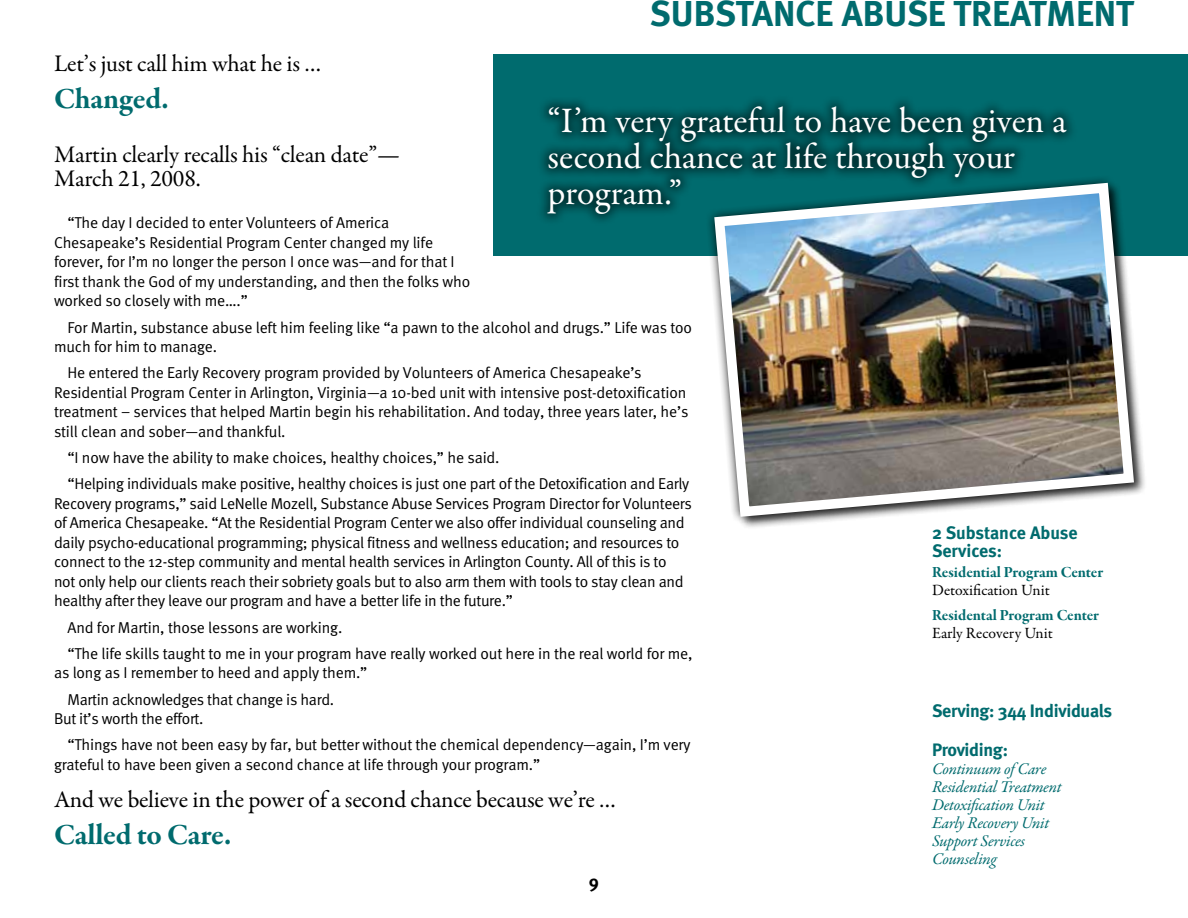
<style>
.page{position:relative;width:1188px;height:918px;background:#fff}
.page>*{position:absolute;margin:0;border:0;box-sizing:border-box;transform-origin:0 0}
.t1{font:36px/36px "Garamond Premr Pro";color:#fff}
.t2{font:700 36px "Meta";color:#006b6e}
.t3{font:700 30px "Garamond Premr Pro";letter-spacing:-.01em;color:#006b6e}
.t4{font:24px/24px "Garamond Premr Pro";letter-spacing:-.01em;color:#000}
.t5{font:700 18px/18px "Meta";letter-spacing:-.015em;color:#006b6e}
.t6{font:700 18px "Meta";color:#000}
.t7{font:italic 16.5px/18px "Garamond Premr Pro";letter-spacing:-.02em;color:#006b6e}
.t8{font:15.75px/19.5px "Meta Normal";letter-spacing:-.01em;color:#000}
.t9{font:15.75px "Garamond Premr Pro Bd Subh";letter-spacing:-.005em;color:#006b6e}
.t10{font:15.75px "Garamond Premr Pro";color:#000}
</style>
<div class="page">
<div style="left:494px;top:54px;width:694px;height:202px;background:#006b6e"></div>
<div style="left:536px;top:94px;width:542px;height:133px;background:#000;opacity:.5"></div>
<svg style="left:704px;top:172px;width:441px;height:355px"></svg>
<img style="left:709px;top:178px;width:430px;height:344px">
<h3 class="t4" style="left:54px;top:52px;width:269px">Let’s just call him what he is …</h3>
<h2 class="t3" style="left:54px;top:80px;width:116px">Changed.</h2>
<h3 class="t4" style="left:54px;top:143px;width:347px">Martin clearly recalls his “clean date”—<br>March 21, 2008.</h3>
<h1 class="t2" style="left:650px;top:-9px;width:486px">SUBSTANCE ABUSE TREATMENT</h1>
<h1 class="t1" style="left:548px;top:104px;width:520px">“I’m very grateful to have been given a second chance at life through your program.”</h1>
<p class="t8" style="left:54px;top:213px;width:418px;text-indent:13px">“The day I decided to enter Volunteers of America Chesapeake’s Residential Program Center changed my life forever, for I’m no longer the person I once was—and for that I first thank the God of my understanding, and then the folks who worked so closely with me….”</p>
<p class="t8" style="left:54px;top:317px;width:640px;text-indent:13px">For Martin, substance abuse left him feeling like “a pawn to the alcohol and drugs.” Life was too much for him to manage.</p>
<p class="t8" style="left:54px;top:363px;width:636px;text-indent:13px">He entered the Early Recovery program provided by Volunteers of America Chesapeake’s Residential Program Center in Arlington, Virginia—a 10-bed unit with intensive post-detoxification treatment – services that helped Martin begin his rehabilitation. And today, three years later, he’s still clean and sober—and thankful.</p>
<p class="t8" style="left:68px;top:444px;width:623px;line-height:26.2px">“I now have the ability to make choices, healthy choices,” he said.<br>“Helping individuals make positive, healthy choices is just one part of the Detoxification and Early</p>
<p class="t8" style="left:54px;top:494px;width:639px">Recovery programs,” said LeNelle Mozell, Substance Abuse Services Program Director for Volunteers of America Chesapeake. “At the Residential Program Center we also offer individual counseling and daily psycho-educational programming; physical fitness and wellness education; and resources to connect to the 12-step community and mental health services in Arlington County. All of this is to<br>not only help our clients reach their sobriety goals but to also arm them with tools to stay clean and healthy after they leave our program and have a better life in the future.”</p>
<p class="t8" style="left:68px;top:614px;width:627px;line-height:26.2px">And for Martin, those lessons are working.<br>“The life skills taught to me in your program have really worked out here in the real world for me,</p>
<p class="t8" style="left:68px;top:660px;width:302px;line-height:26.2px;text-indent:-13px">as long as I remember to heed and apply them.”<br>Martin acknowledges that change is hard.</p>
<p class="t8" style="left:68px;top:705px;width:625px;line-height:26.2px;text-indent:-13px">But it’s worth the effort.<br>“Things have not been easy by far, but better without the chemical dependency—again, I’m very</p>
<p class="t8" style="left:54px;top:755px;width:488px">grateful to have been given a second chance at life through your program.”</p>
<h3 class="t4" style="left:54px;top:788px;width:564px">And we believe in the power of a second chance because we’re …</h3>
<h2 class="t3" style="left:54px;top:817px;width:179px">Called to Care.</h2>
<p class="t6" style="left:589px;top:871px;width:12px">9</p>
<p class="t5" style="left:932px;top:524px;width:147px">2 Substance Abuse<br>Services:</p>
<p class="t9" style="left:932px;top:563px;width:173px">Residential Program Center</p>
<p class="t10" style="left:932px;top:581px;width:119px">Detoxification Unit</p>
<p class="t9" style="left:932px;top:606px;width:169px">Residental Program Center</p>
<p class="t10" style="left:932px;top:623px;width:122px">Early Recovery Unit</p>
<p class="t5" style="left:932px;top:691px;width:182px;line-height:39px">Serving: 344 Individuals<br>Providing:</p>
<p class="t7" style="left:932px;top:761px;width:131px">Continuum of Care<br>Residential Treatment<br>Detoxification Unit<br>Early Recovery Unit<br>Support Services<br>Counseling</p>
</div>
